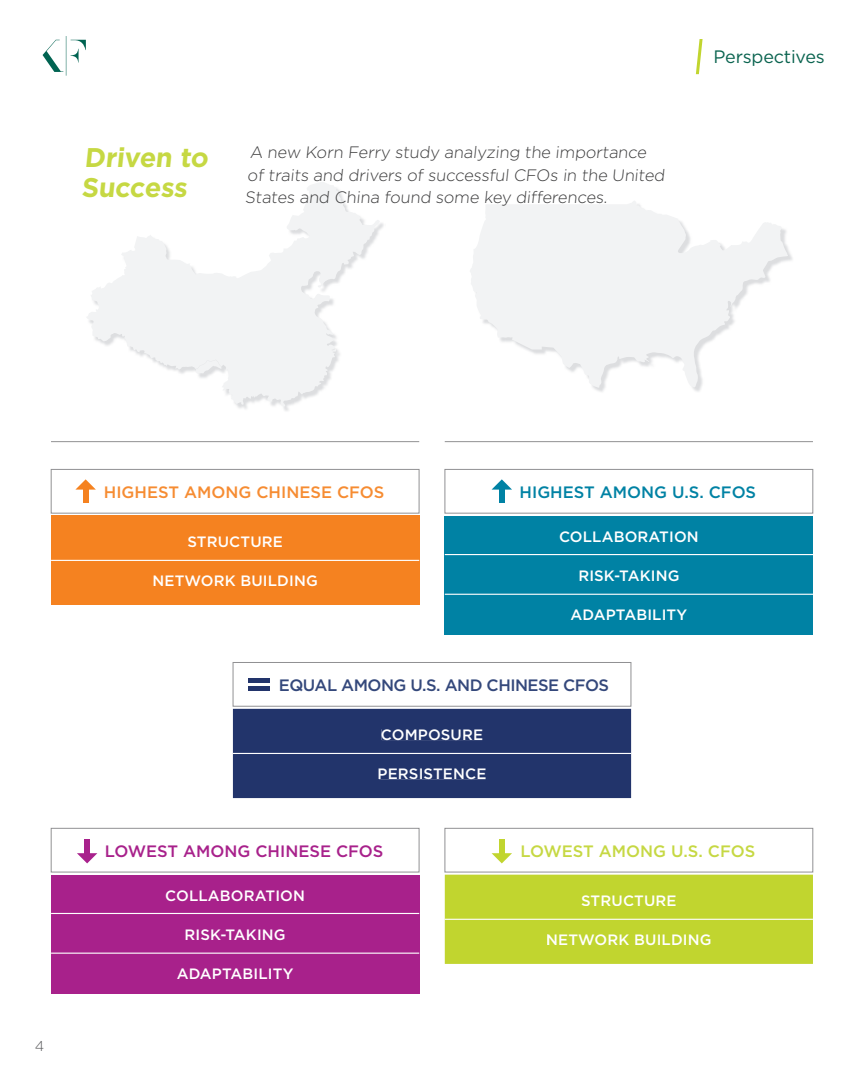
<style>
.page{position:relative;width:864px;height:1080px;background:#fff}
.page>*{position:absolute;margin:0;border:0;box-sizing:border-box;transform-origin:0 0}
.t1{font:700 27px/30px "Gotham";color:#c6d843}
.t2{font:18px "Gotham";letter-spacing:-.01em;color:#0b6450}
.t3{font:300 16.5px/22.5px "Gotham";color:#3e3e3f}
.t4{font:500 16.5px "Gotham";letter-spacing:-.03em;color:#34487b}
.t5{font:500 16.5px "Gotham";color:#f68c32}
.t6{font:500 16.5px "Gotham";color:#a8218b}
.t7{font:500 16.5px "Gotham";color:#0082a4}
.t8{font:500 16.5px "Gotham";color:#c6d843}
.t9{font:500 15px "Gotham";letter-spacing:.01em;color:#fff}
.t10{font:300 14.25px "Gotham";color:#57585a}
</style>
<div class="page">
<hr style="left:51px;top:441px;width:368px;height:1px;background:#919193">
<hr style="left:445px;top:441px;width:368px;height:1px;background:#919193">
<svg style="left:470px;top:201px;width:319px;height:187px;fill:#f2f3f4"></svg>
<svg style="left:87px;top:182px;width:293px;height:225px"></svg>
<svg style="left:43px;top:36px;width:43px;height:40px"></svg>
<svg style="left:695px;top:39px;width:8px;height:36px"></svg>
<svg style="left:492px;top:853px;width:20px;height:10px"></svg>
<div style="left:499px;top:839px;width:6px;height:16px;background:#c1d52f"></div>
<div style="left:445px;top:828px;width:368px;height:44px;border:1px solid #919193"></div>
<div style="left:445px;top:875px;width:368px;height:89px;background:#c1d52f"></div>
<div style="left:582px;top:895px;width:94px;height:11px;background:#c1d52f"></div>
<div style="left:548px;top:934px;width:163px;height:11px;background:#c1d52f"></div>
<hr style="left:445px;top:919px;width:368px;height:1px;background:#fff">
<svg style="left:77px;top:853px;width:20px;height:10px"></svg>
<div style="left:84px;top:839px;width:6px;height:16px;background:#a8218c"></div>
<div style="left:51px;top:828px;width:368px;height:44px;border:1px solid #919193"></div>
<div style="left:51px;top:875px;width:368px;height:118px;background:#a8218b"></div>
<hr style="left:51px;top:913px;width:368px;height:1px;background:#fff">
<hr style="left:51px;top:953px;width:368px;height:1px;background:#fff">
<div style="left:233px;top:662px;width:398px;height:44px;border:1px solid #919193"></div>
<div style="left:233px;top:709px;width:398px;height:89px;background:#22346b"></div>
<div style="left:382px;top:729px;width:100px;height:11px;background:#22346b"></div>
<div style="left:379px;top:768px;width:107px;height:11px;background:#22346b"></div>
<hr style="left:233px;top:753px;width:398px;height:1px;background:#fff">
<hr style="left:248px;top:679px;width:22px;height:4px;background:#22346b">
<hr style="left:248px;top:686px;width:22px;height:4px;background:#22346b">
<svg style="left:75px;top:479px;width:21px;height:11px"></svg>
<div style="left:83px;top:488px;width:5px;height:15px;background:#f58220"></div>
<div style="left:51px;top:516px;width:368px;height:89px;background:#f58220"></div>
<div style="left:51px;top:469px;width:368px;height:44px;border:1px solid #919193"></div>
<hr style="left:51px;top:560px;width:368px;height:1px;background:#fff">
<svg style="left:492px;top:479px;width:20px;height:11px"></svg>
<div style="left:499px;top:488px;width:6px;height:15px;background:#0082a4"></div>
<div style="left:445px;top:469px;width:368px;height:44px;border:1px solid #919193"></div>
<div style="left:445px;top:516px;width:368px;height:119px;background:#0082a4"></div>
<hr style="left:445px;top:554px;width:368px;height:1px;background:#fff">
<hr style="left:445px;top:594px;width:368px;height:1px;background:#fff">
<h1 class="t1" style="left:81px;top:142px;width:132px">Driven to<br>Success</h1>
<p class="t3" style="left:245px;top:141px;width:423px">A new Korn Ferry study analyzing the importance<br>of traits and drivers of successful CFOs in the United<br>States and China found some key differences.</p>
<p class="t2" style="left:713px;top:45px;width:113px">Perspectives</p>
<p class="t10" style="left:35px;top:1037px;width:11px">4</p>
<p class="t5" style="left:104px;top:481px;width:282px">HIGHEST AMONG CHINESE CFOS</p>
<p class="t9" style="left:187px;top:532px;width:97px">STRUCTURE</p>
<p class="t9" style="left:152px;top:571px;width:167px">NETWORK BUILDING</p>
<p class="t7" style="left:520px;top:481px;width:238px">HIGHEST AMONG U.S. CFOS</p>
<p class="t9" style="left:559px;top:527px;width:141px">COLLABORATION</p>
<p class="t9" style="left:578px;top:566px;width:103px">RISK-TAKING</p>
<p class="t9" style="left:571px;top:605px;width:118px">ADAPTABILITY</p>
<p class="t4" style="left:279px;top:674px;width:332px">EQUAL AMONG U.S. AND CHINESE CFOS</p>
<p class="t9" style="left:381px;top:725px;width:104px">COMPOSURE</p>
<p class="t9" style="left:378px;top:764px;width:110px">PERSISTENCE</p>
<p class="t6" style="left:105px;top:840px;width:280px">LOWEST AMONG CHINESE CFOS</p>
<p class="t9" style="left:165px;top:886px;width:141px">COLLABORATION</p>
<p class="t9" style="left:185px;top:925px;width:103px">RISK-TAKING</p>
<p class="t9" style="left:177px;top:964px;width:118px">ADAPTABILITY</p>
<p class="t8" style="left:521px;top:840px;width:236px">LOWEST AMONG U.S. CFOS</p>
<p class="t9" style="left:581px;top:891px;width:97px">STRUCTURE</p>
<p class="t9" style="left:546px;top:930px;width:167px">NETWORK BUILDING</p>
</div>
